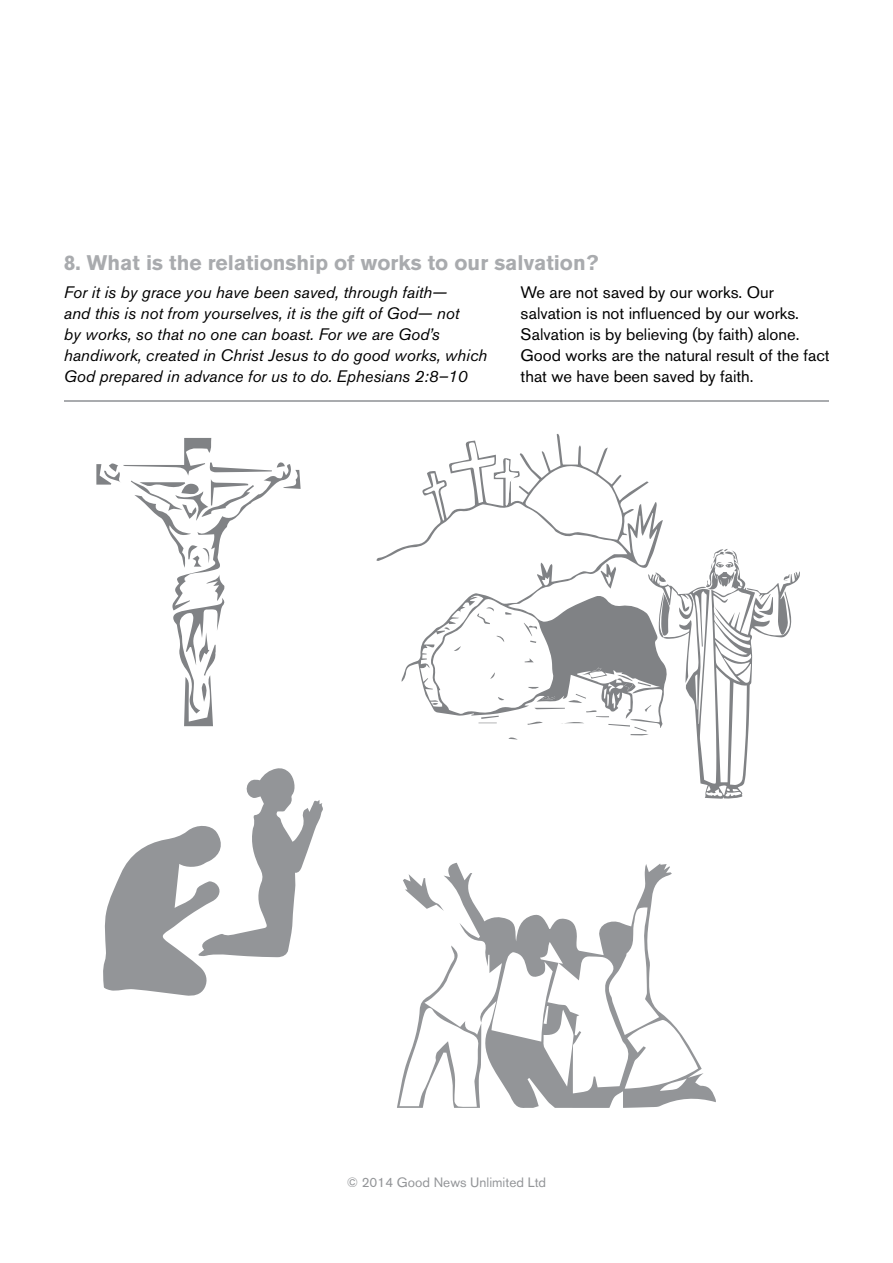
<style>
.page{position:relative;width:893px;height:1263px;background:#fff}
.page>*{position:absolute;margin:0;border:0;box-sizing:border-box;transform-origin:0 0}
.t1{font:700 21px "Akzidenz Grotesk BE";color:#a9abae}
.t2{font:italic 16.5px/21px "Akzidenz Grotesk BE";color:#000}
.t3{font:16.5px/21px "Akzidenz Grotesk BE";color:#000}
.t4{font:13.5px "Akzidenz Grotesk BE";color:#939598}
</style>
<div class="page">
<hr style="left:64px;top:400px;width:765px;height:1px;background:#a9abae">
<svg style="left:96px;top:438px;width:205px;height:288px"></svg>
<svg style="left:103px;top:768px;width:220px;height:228px"></svg>
<svg style="left:376px;top:434px;width:287px;height:282px"></svg>
<svg style="left:478px;top:716px;width:21px;height:8px"></svg>
<svg style="left:508px;top:737px;width:9px;height:2px"></svg>
<svg style="left:495px;top:459px;width:23px;height:47px"></svg>
<svg style="left:496px;top:635px;width:8px;height:7px"></svg>
<svg style="left:476px;top:606px;width:18px;height:19px"></svg>
<svg style="left:505px;top:612px;width:7px;height:3px"></svg>
<svg style="left:498px;top:697px;width:6px;height:4px"></svg>
<svg style="left:454px;top:646px;width:7px;height:5px"></svg>
<svg style="left:524px;top:549px;width:276px;height:250px"></svg>
<svg style="left:490px;top:672px;width:5px;height:7px"></svg>
<svg style="left:444px;top:627px;width:6px;height:3px"></svg>
<svg style="left:432px;top:703px;width:6px;height:2px"></svg>
<svg style="left:444px;top:863px;width:272px;height:245px"></svg>
<svg style="left:397px;top:945px;width:84px;height:163px"></svg>
<svg style="left:403px;top:874px;width:41px;height:37px"></svg>
<p class="t1" style="left:64px;top:250px;width:536px">8. What is the relationship of works to our salvation?</p>
<p class="t2" style="left:64px;top:282px;width:425px">For it is by grace you have been saved, through faith—<br>and this is not from yourselves, it is the gift of God— not<br>by works, so that no one can boast. For we are God’s handiwork, created in Christ Jesus to do good works, which God prepared in advance for us to do. Ephesians 2:8–10</p>
<p class="t3" style="left:521px;top:282px;width:311px">We are not saved by our works. Our salvation is not influenced by our works.<br>Salvation is by believing (by faith) alone.<br>Good works are the natural result of the fact that we have been saved by faith.</p>
<p class="t4" style="left:347px;top:1174px;width:201px">© 2014 Good News Unlimited Ltd</p>
</div>
